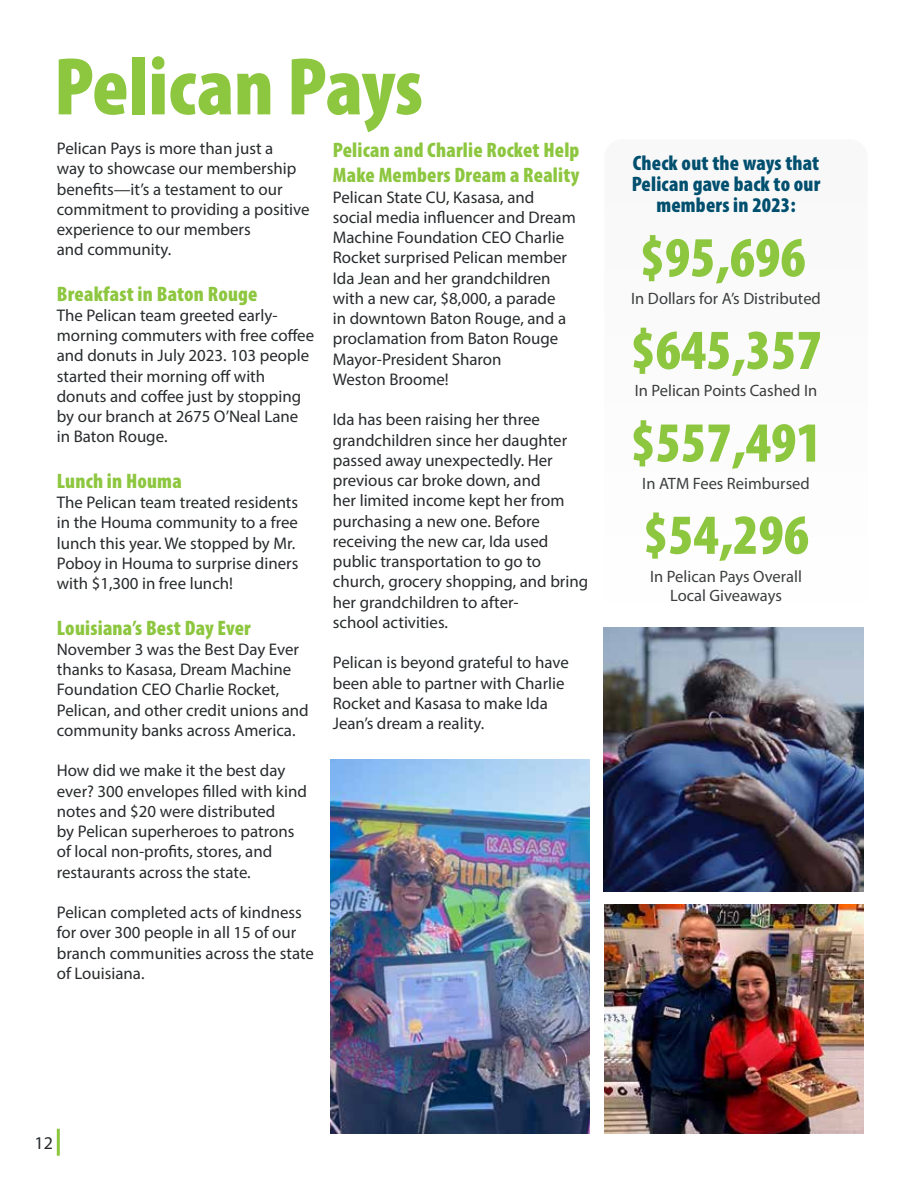
<style>
.page{position:relative;width:918px;height:1188px;background:#fff}
.page>*{position:absolute;margin:0;border:0;box-sizing:border-box;transform-origin:0 0}
.t1{font:900 condensed 82.5px "Myriad Pro";color:#8dc63f}
.t2{font:900 condensed 57px "Myriad Pro";color:#8dc63f}
.t3{font:900 condensed 21px/25.2px "Myriad Pro";letter-spacing:.01em;color:#8dc63f}
.t4{font:900 condensed 21px/21px "Myriad Pro";letter-spacing:.01em;color:#004f6e;text-align:center}
.t5{font:18px "Myriad Pro";color:#282b2d}
.t6{font:16.8px/20.2px "Myriad Pro";color:#282b2d}
.t7{font:16.5px/19.8px "Myriad Pro";color:#3c3e3f;text-align:center}
</style>
<div class="page">
<hr style="left:57px;top:1129px;width:3px;height:27px;background:#8dc63f">
<img style="left:604px;top:904px;width:260px;height:230px">
<img style="left:603px;top:627px;width:261px;height:265px">
<img style="left:330px;top:759px;width:260px;height:375px">
<h1 class="t1" style="left:54px;top:34px;width:370px">Pelican Pays</h1>
<p class="t6" style="left:57px;top:138px;width:254px">Pelican Pays is more than just a<br>way to showcase our membership benefits—it’s a testament to our commitment to providing a positive experience to our members<br>and community.</p>
<p class="t3" style="left:57px;top:281px;width:202px">Breakfast in Baton Rouge</p>
<p class="t6" style="left:57px;top:305px;width:259px">The Pelican team greeted early&shy;morning commuters with free coffee and donuts in July 2023. 103 people started their morning off with donuts and coffee just by stopping by our branch at 2675 O’Neal Lane in Baton Rouge.</p>
<p class="t3" style="left:57px;top:468px;width:126px">Lunch in Houma</p>
<p class="t6" style="left:57px;top:492px;width:243px">The Pelican team treated residents in the Houma community to a free lunch this year. We stopped by Mr.<br>Poboy in Houma to surprise diners with $1,300 in free lunch!</p>
<p class="t3" style="left:57px;top:614px;width:196px">Louisiana’s Best Day Ever</p>
<p class="t6" style="left:57px;top:639px;width:253px">November 3 was the Best Day Ever thanks to Kasasa, Dream Machine<br>Foundation CEO Charlie Rocket,<br>Pelican, and other credit unions and community banks across America.</p>
<p class="t6" style="left:57px;top:760px;width:252px">How did we make it the best day ever? 300 envelopes filled with kind notes and $20 were distributed<br>by Pelican superheroes to patrons of local non-profits, stores, and restaurants across the state.</p>
<p class="t6" style="left:57px;top:902px;width:259px">Pelican completed acts of kindness for over 300 people in all 15 of our branch communities across the state of Louisiana.</p>
<p class="t3" style="left:333px;top:137px;width:248px">Pelican and Charlie Rocket Help<br>Make Members Dream a Reality</p>
<p class="t6" style="left:333px;top:187px;width:244px">Pelican State CU, Kasasa, and social media influencer and Dream<br>Machine Foundation CEO Charlie<br>Rocket surprised Pelican member<br>Ida Jean and her grandchildren with a new car, $8,000, a parade<br>in downtown Baton Rouge, and a proclamation from Baton Rouge<br>Mayor-President Sharon<br>Weston Broome!</p>
<p class="t6" style="left:333px;top:409px;width:257px">Ida has been raising her three grandchildren since her daughter passed away unexpectedly. Her previous car broke down, and<br>her limited income kept her from purchasing a new one. Before receiving the new car, Ida used public transportation to go to church, grocery shopping, and bring her grandchildren to after-<br>school activities.</p>
<p class="t6" style="left:333px;top:652px;width:237px">Pelican is beyond grateful to have been able to partner with Charlie<br>Rocket and Kasasa to make Ida<br>Jean’s dream a reality.</p>
<p class="t4" style="left:632px;top:152px;width:190px">Check out the ways that<br>Pelican gave back to our members in 2023:</p>
<h2 class="t2" style="left:640px;top:221px;width:168px">$95,696</h2>
<p class="t7" style="left:631px;top:288px;width:191px">In Dollars for A’s Distributed</p>
<h2 class="t2" style="left:630px;top:313px;width:193px">$645,357</h2>
<p class="t7" style="left:635px;top:381px;width:184px">In Pelican Points Cashed In</p>
<h2 class="t2" style="left:630px;top:406px;width:193px">$557,491</h2>
<p class="t7" style="left:642px;top:473px;width:169px">In ATM Fees Reimbursed</p>
<h2 class="t2" style="left:643px;top:498px;width:168px">$54,296</h2>
<p class="t7" style="left:650px;top:566px;width:153px">In Pelican Pays Overall<br>Local Giveaways</p>
<p class="t5" style="left:34px;top:1132px;width:20px">12</p>
</div>
